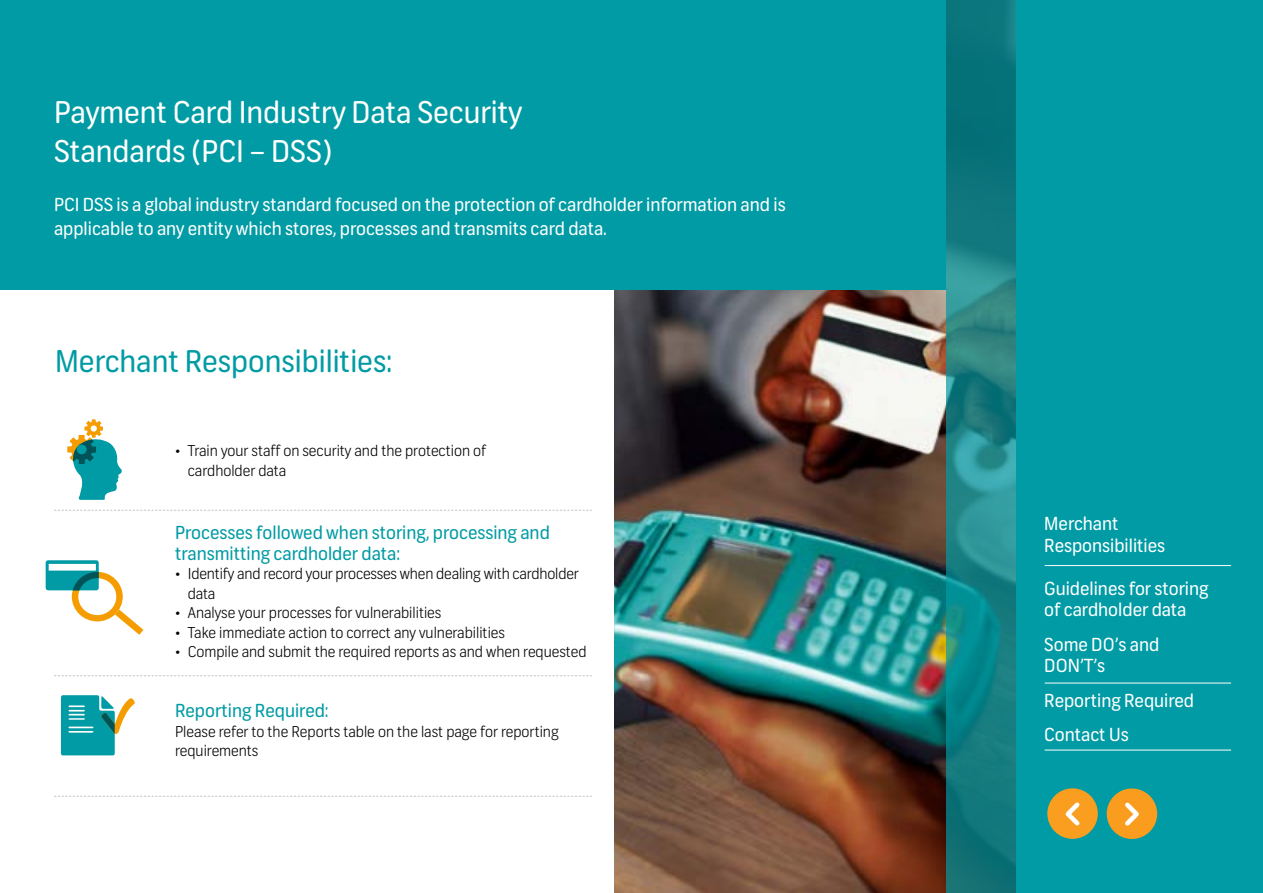
<style>
.page{position:relative;width:1263px;height:893px;background:#fff}
.page>*{position:absolute;margin:0;border:0;box-sizing:border-box;transform-origin:0 0}
.t1{font:30px/39px "FNB Sans";color:#fff}
.t2{font:30px "FNB Sans";color:#009ba4}
.t3{font:18px/21.6px "FNB Sans";color:#fff}
.t4{font:18px/21px "FNB Sans";color:#009ba4}
.t5{font:300 15px/19.5px "FNB Sans";color:#000}
</style>
<div class="page">
<svg style="left:946px;top:0;width:70px;height:893px;background:#177f83"></svg>
<div style="left:1016px;top:0;width:247px;height:893px;background:#009ba4"></div>
<hr style="left:1045px;top:565px;width:186px;height:1px;background:#fff">
<hr style="left:1045px;top:683px;width:186px;height:1px;background:#fff">
<hr style="left:1045px;top:750px;width:186px;height:1px;background:#fff">
<img style="left:614px;top:289px;width:332px;height:604px">
<div style="left:0;top:0;width:946px;height:289px;background:#009ba4"></div>
<svg style="left:67px;top:419px;width:55px;height:81px"></svg>
<svg style="left:61px;top:695px;width:74px;height:60px"></svg>
<svg style="left:46px;top:560px;width:97px;height:75px"></svg>
<svg style="left:54px;top:510px;width:538px;height:1px"></svg>
<svg style="left:54px;top:675px;width:538px;height:1px"></svg>
<svg style="left:54px;top:796px;width:538px;height:1px"></svg>
<div style="left:1047px;top:788px;width:51px;height:51px;background:#fa9e1f;border-radius:50%"></div>
<svg style="left:1065px;top:802px;width:15px;height:24px"></svg>
<div style="left:1107px;top:788px;width:50px;height:51px;background:#fa9d1e;border-radius:50%"></div>
<svg style="left:1125px;top:802px;width:14px;height:24px"></svg>
<h1 class="t1" style="left:54px;top:93px;width:470px">Payment Card Industry Data Security<br>Standards (PCI – DSS)</h1>
<p class="t3" style="left:54px;top:193px;width:733px;line-height:24px">PCI DSS is a global industry standard focused on the protection of cardholder information and is applicable to any entity which stores, processes and transmits card data.</p>
<h1 class="t2" style="left:55px;top:343px;width:339px">Merchant Responsibilities:</h1>
<p class="t5" style="left:188px;top:441px;width:300px;text-indent:-13px">• Train your staff on security and the protection of cardholder data</p>
<p class="t4" style="left:175px;top:522px;width:376px">Processes followed when storing, processing and transmitting cardholder data:</p>
<p class="t5" style="left:188px;top:564px;width:392px;text-indent:-13px">• Identify and record your processes when dealing with cardholder data</p>
<p class="t5" style="left:175px;top:603px;width:268px">• Analyse your processes for vulnerabilities</p>
<p class="t5" style="left:175px;top:623px;width:331px">• Take immediate action to correct any vulnerabilities</p>
<p class="t5" style="left:175px;top:642px;width:413px">• Compile and submit the required reports as and when requested</p>
<p class="t4" style="left:175px;top:701px;width:155px">Reporting Required:</p>
<p class="t5" style="left:175px;top:722px;width:385px">Please refer to the Reports table on the last page for reporting requirements</p>
<p class="t3" style="left:1044px;top:513px;width:122px">Merchant<br>Responsibilities</p>
<p class="t3" style="left:1044px;top:578px;width:166px">Guidelines for storing of cardholder data</p>
<p class="t3" style="left:1044px;top:634px;width:116px">Some DO’s and<br>DON’T’s</p>
<p class="t3" style="left:1044px;top:684px;width:151px;line-height:34.2px">Reporting Required<br>Contact Us</p>
</div>
